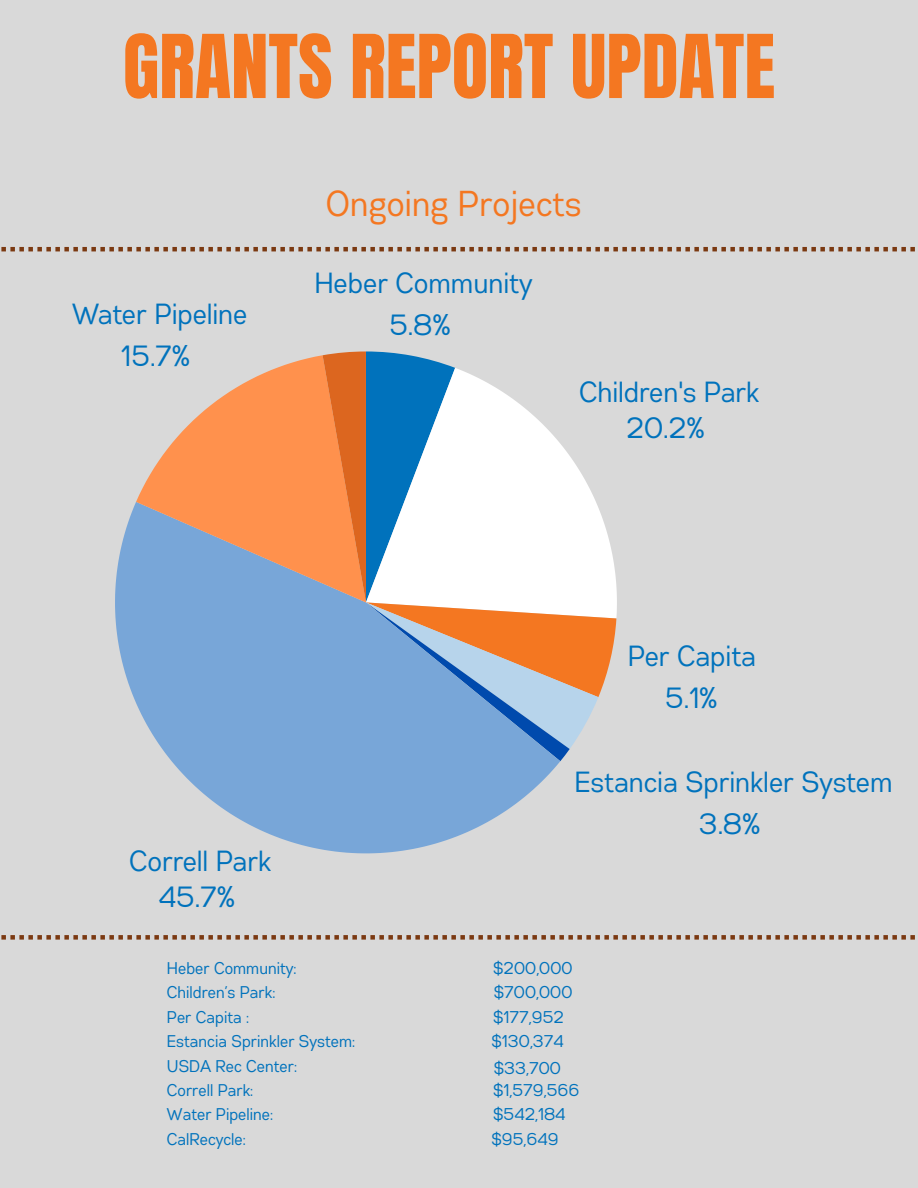
<style>
.page{position:relative;width:918px;height:1188px;background:#d9d9d9}
.page>*{position:absolute;margin:0;border:0;box-sizing:border-box;transform-origin:0 0}
.t1{font:74.85px "Anton";color:#f47721}
.t2{font:36px "Gabriel Sans Cond";color:#f47721}
.t3{font:29.1px/42px "Gabriel Sans Cond";color:#0072bc;text-align:center}
.t4{font:16.95px "Gabriel Sans Cond";color:#0072bc}
</style>
<div class="page">
<svg style="left:115px;top:502px;width:445px;height:351px;fill:#78a6d8"></svg>
<svg style="left:136px;top:355px;width:187px;height:247px;fill:#ff914d"></svg>
<svg style="left:323px;top:351px;width:293px;height:410px;background:#bdbfc5"></svg>
<svg style="left:1px;top:935px;width:914px;height:5px"></svg>
<svg style="left:1px;top:247px;width:914px;height:4px"></svg>
<h1 class="t1" style="left:123px;top:13px;width:654px">GRANTS REPORT UPDATE</h1>
<h3 class="t3" style="left:73px;top:294px;width:177px">Water Pipeline<br>15.7%</h3>
<h2 class="t2" style="left:327px;top:187px;width:257px">Ongoing Projects</h2>
<h3 class="t3" style="left:315px;top:263px;width:220px">Heber Community<br>5.8%</h3>
<h3 class="t3" style="left:580px;top:375px;width:182px;line-height:36.2px">Children's Park<br>20.2%</h3>
<h3 class="t3" style="left:130px;top:844px;width:143px;line-height:36.2px">Correll Park<br>45.7%</h3>
<h3 class="t3" style="left:628px;top:637px;width:130px">Per Capita<br>5.1%</h3>
<h3 class="t3" style="left:575px;top:763px;width:320px">Estancia Sprinkler System<br>3.8%</h3>
<p class="t4" style="left:493px;top:960px;width:81px">$200,000</p>
<p class="t4" style="left:494px;top:985px;width:80px">$700,000</p>
<p class="t4" style="left:492px;top:1034px;width:74px">$130,374</p>
<p class="t4" style="left:494px;top:1061px;width:69px">$33,700</p>
<p class="t4" style="left:167px;top:960px;width:131px">Heber Community:</p>
<p class="t4" style="left:167px;top:985px;width:110px">Children’s Park:</p>
<p class="t4" style="left:167px;top:1034px;width:190px">Estancia Sprinkler System:</p>
<p class="t4" style="left:167px;top:1058px;width:132px">USDA Rec Center:</p>
<p class="t4" style="left:167px;top:1009px;width:84px">Per Capita :</p>
<p class="t4" style="left:493px;top:1009px;width:72px">$177,952</p>
<p class="t4" style="left:167px;top:1083px;width:88px">Correll Park:</p>
<p class="t4" style="left:167px;top:1107px;width:108px">Water Pipeline:</p>
<p class="t4" style="left:167px;top:1131px;width:81px">CalRecycle:</p>
<p class="t4" style="left:493px;top:1083px;width:88px">$1,579,566</p>
<p class="t4" style="left:492px;top:1131px;width:69px">$95,649</p>
<p class="t4" style="left:493px;top:1107px;width:74px">$542,184</p>
</div>
